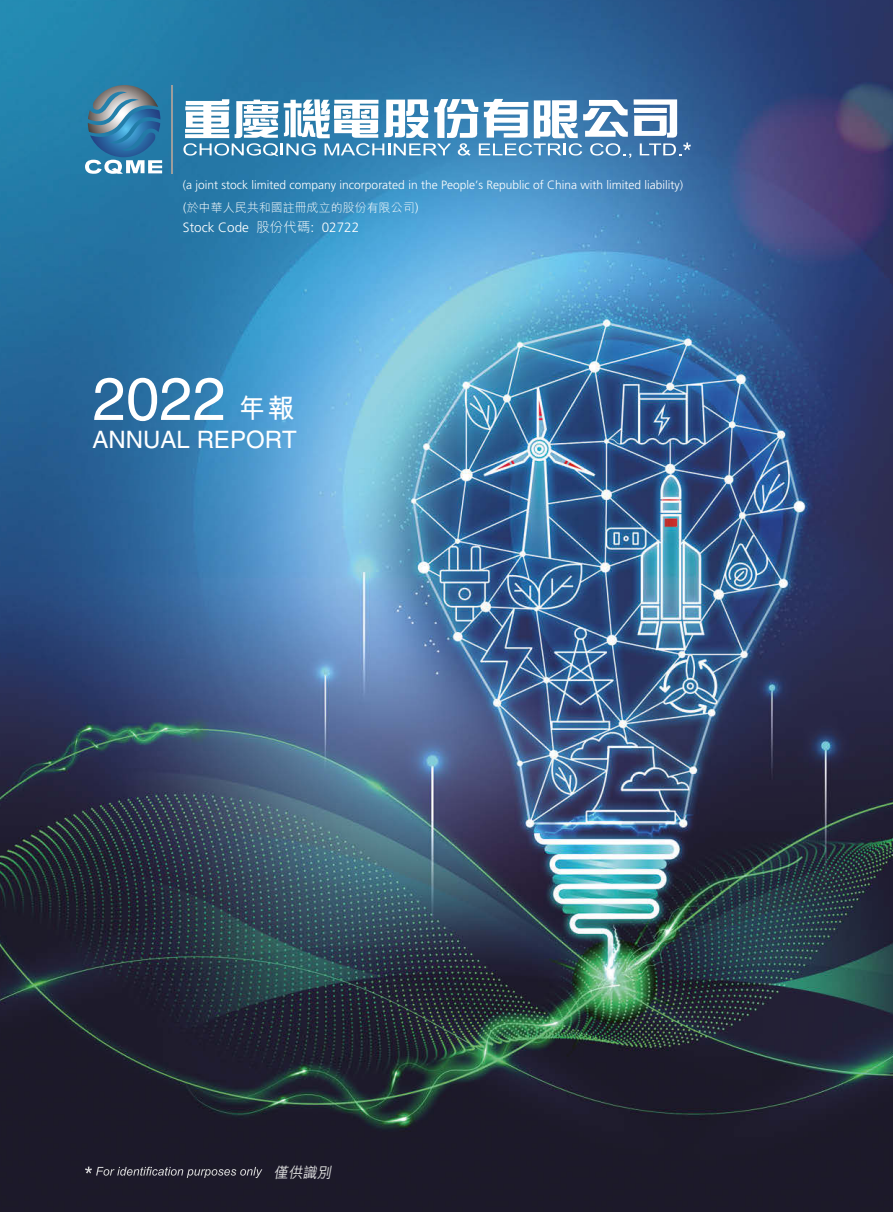
<style>
.page{position:relative;width:893px;height:1212px;background:#fff}
.page>*{position:absolute;margin:0;border:0;box-sizing:border-box;transform-origin:0 0}
.t1{font:60px "Helvetica LT Std";color:#fff}
.t2{font:700 27px "M Hei HK";color:#fff}
.t3{font:24px "Helvetica LT Std";color:#fff}
.t4{font:italic 500 14.7px "M Hei HK";color:#dadada}
.t5{font:300 13.5px "Frutiger LT Std";color:#fff}
.t6{font:300 12px "Frutiger LT Std";color:#fff}
.t7{font:300 12px "M Hei HK";color:#fff}
.s1{font-family:"M Hei HK"}
</style>
<div class="page">
<img style="left:0;top:0;width:893px;height:1212px">
<svg style="left:85px;top:85px;width:77px;height:89px"></svg>
<hr style="left:172px;top:85px;width:1px;height:89px;background:#9d9d9c">
<svg style="left:183px;top:99px;width:508px;height:59px"></svg>
<svg style="left:85px;top:1166px;width:177px;height:12px"></svg>
<p class="t6" style="left:183px;top:178px;width:502px">(a joint stock limited company incorporated in the People’s Republic of China with limited liability)</p>
<p class="t7" style="left:183px;top:199px;width:237px">(於中華人民共和國註冊成立的股份有限公司)</p>
<p class="t5" style="left:183px;top:220px;width:178px">Stock Code <span class="s1">股份代碼:</span> 02722</p>
<h1 class="t1" style="left:93px;top:364px;width:135px">2022</h1>
<h3 class="t3" style="left:93px;top:425px;width:206px">ANNUAL REPORT</h3>
<h2 class="t2" style="left:238px;top:388px;width:58px">年報</h2>
<p class="t4" style="left:274px;top:1162px;width:62px">僅供識別</p>
</div>
